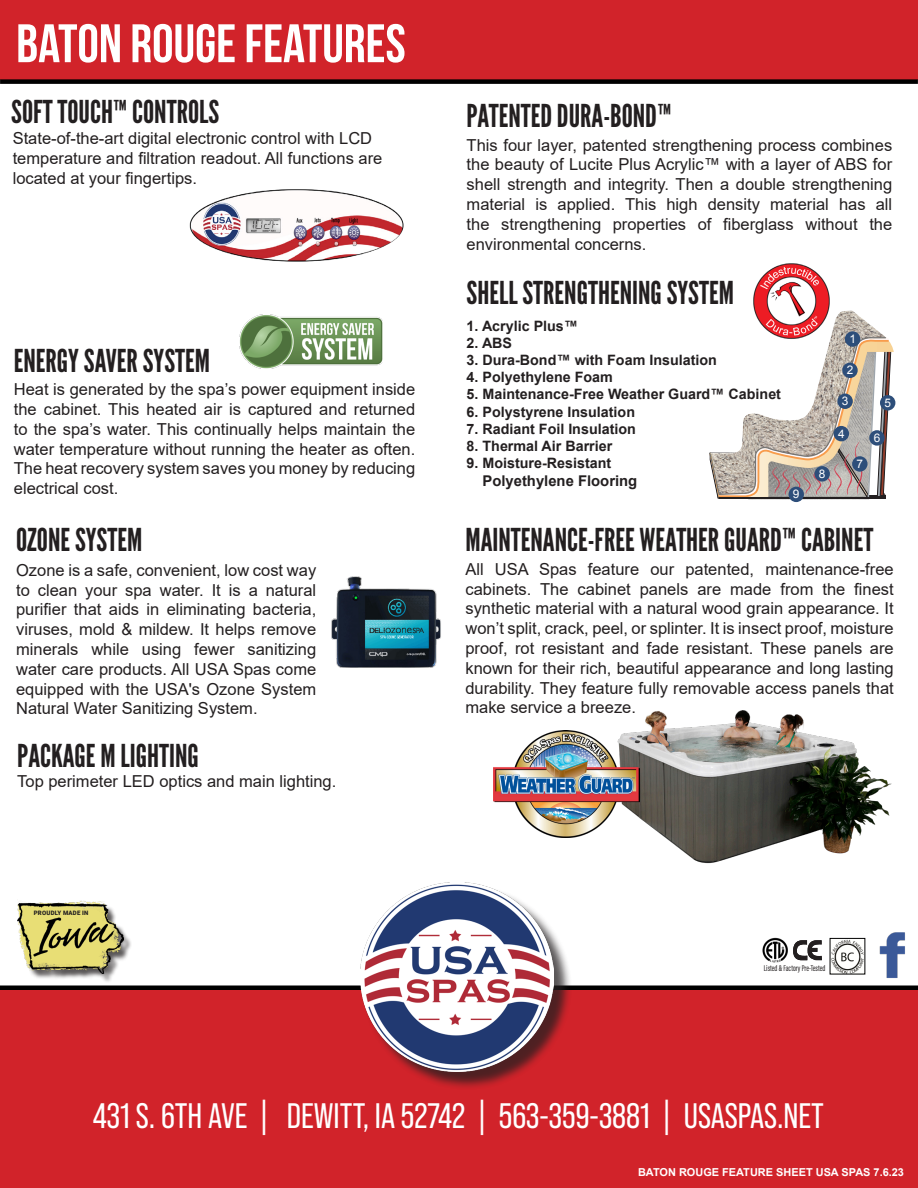
<style>
.page{position:relative;width:918px;height:1188px;background:#fff}
.page>*{position:absolute;margin:0;border:0;box-sizing:border-box;transform-origin:0 0}
.t1{font:54.15px "Bebas Neue";color:#fff}
.t2{font:35.4px "Bebas Neue Pro";color:#fff}
.t3{font:31.5px "League Gothic";color:#231f20}
.t4{font:16.5px/19.8px "Arial";color:#231f20;text-align:justify}
.t5{font:700 14.85px "Arial";color:#231f20}
.t6{font:700 14.25px "Arial";color:#231f20}
.t7{font:11.85px "Arial";color:#fff}
.t8{font:700 10.95px "Arial";color:#fff}
.t9{font:8.55px "Acumin Pro Extra Cond";letter-spacing:.005em;color:#231f20}
.t10{font:900 6px "Roboto";letter-spacing:.035em;color:#231f20}
</style>
<div class="page">
<img style="left:748px;top:310px;width:148px;height:193px">
<svg style="left:709px;top:315px;width:185px;height:184px"></svg>
<hr style="left:719px;top:497px;width:153px;height:2px;background:#231f20">
<div style="left:814px;top:466px;width:16px;height:16px;background:#2d4e7a;border-radius:50%"></div>
<div style="left:789px;top:487px;width:15px;height:15px;background:#2d4e7a;border-radius:50%"></div>
<div style="left:852px;top:456px;width:16px;height:16px;background:#2d4e7a;border-radius:50%"></div>
<div style="left:869px;top:430px;width:16px;height:16px;background:#2d4e7a;border-radius:50%"></div>
<div style="left:845px;top:331px;width:15px;height:16px;background:#2d4e7a;border-radius:50%"></div>
<div style="left:842px;top:363px;width:16px;height:15px;background:#2d4e7a;border-radius:50%"></div>
<div style="left:837px;top:394px;width:16px;height:15px;background:#2d4e7a;border-radius:50%"></div>
<div style="left:834px;top:426px;width:15px;height:15px;background:#2d4e7a;border-radius:50%"></div>
<div style="left:880px;top:395px;width:15px;height:16px;background:#2d4e7a;border-radius:50%"></div>
<div style="left:0;top:0;width:918px;height:79px;background:#d1232a"></div>
<div style="left:0;top:79px;width:918px;height:5px;background:#000"></div>
<img style="left:752px;top:263px;width:79px;height:78px">
<img style="left:240px;top:314px;width:142px;height:54px">
<img style="left:331px;top:576px;width:110px;height:92px">
<img style="left:640px;top:710px;width:252px;height:154px">
<img style="left:493px;top:730px;width:147px;height:108px">
<div style="left:0;top:989px;width:917px;height:199px;background:#d1232a"></div>
<div style="left:0;top:985px;width:918px;height:5px;background:#000"></div>
<img style="left:875px;top:932px;width:33px;height:54px">
<div style="left:362px;top:885px;width:210px;height:205px;background:#231f20;opacity:.75"></div>
<img style="left:360px;top:882px;width:193px;height:190px">
<svg style="left:793px;top:940px;width:29px;height:21px"></svg>
<img style="left:762px;top:937px;width:26px;height:26px">
<img style="left:832px;top:940px;width:31px;height:32px">
<div style="left:19px;top:902px;width:113px;height:81px;background:#231f20;opacity:.75"></div>
<img style="left:18px;top:900px;width:105px;height:74px">
<img style="left:189px;top:189px;width:215px;height:73px">
<p class="t1" style="left:16px;top:14px;width:391px">BATON ROUGE FEATURES</p>
<p class="t3" style="left:11px;top:93px;width:210px">SOFT TOUCH™ CONTROLS</p>
<p class="t4" style="left:13px;top:128px;width:371px;text-align:left">State-of-the-art digital electronic control with LCD temperature and filtration readout. All functions are located at your fingertips.</p>
<p class="t3" style="left:14px;top:342px;width:198px">ENERGY SAVER SYSTEM</p>
<p class="t4" style="left:14px;top:379px;width:403px">Heat is generated by the spa’s power equipment inside the cabinet. This heated air is captured and returned to the spa’s water. This continually helps maintain the water temperature without running the heater as often.<br>The heat recovery system saves you money by reducing electrical cost.</p>
<p class="t3" style="left:467px;top:97px;width:206px">PATENTED DURA-BOND™</p>
<p class="t4" style="left:467px;top:135px;width:427px">This four layer, patented strengthening process combines the beauty of Lucite Plus Acrylic™ with a layer of ABS for shell strength and integrity. Then a double strengthening material is applied. This high density material has all the strengthening properties of fiberglass without the environmental concerns.</p>
<p class="t3" style="left:467px;top:274px;width:269px">SHELL STRENGTHENING SYSTEM</p>
<p class="t6" style="left:467px;top:316px;width:113px">1. Acrylic Plus™</p>
<p class="t6" style="left:467px;top:333px;width:47px">2. ABS</p>
<p class="t6" style="left:467px;top:350px;width:252px">3. Dura-Bond™ with Foam Insulation</p>
<p class="t6" style="left:467px;top:367px;width:148px">4. Polyethylene Foam</p>
<p class="t6" style="left:467px;top:384px;width:316px">5. Maintenance-Free Weather Guard™ Cabinet</p>
<p class="t6" style="left:467px;top:401px;width:170px">6. Polystyrene Insulation</p>
<p class="t6" style="left:467px;top:419px;width:171px">7. Radiant Foil Insulation</p>
<p class="t6" style="left:467px;top:436px;width:147px">8. Thermal Air Barrier</p>
<p class="t6" style="left:467px;top:453px;width:146px">9. Moisture-Resistant</p>
<p class="t5" style="left:483px;top:470px;width:156px">Polyethylene Flooring</p>
<p class="t7" style="left:793px;top:487px;width:8px">9</p>
<p class="t7" style="left:819px;top:466px;width:8px">8</p>
<p class="t7" style="left:849px;top:331px;width:8px">1</p>
<p class="t7" style="left:847px;top:363px;width:8px">2</p>
<p class="t7" style="left:842px;top:393px;width:8px">3</p>
<p class="t7" style="left:838px;top:426px;width:8px">4</p>
<p class="t7" style="left:857px;top:456px;width:8px">7</p>
<p class="t7" style="left:884px;top:395px;width:8px">5</p>
<p class="t7" style="left:874px;top:430px;width:8px">6</p>
<p class="t3" style="left:16px;top:521px;width:128px">OZONE SYSTEM</p>
<p class="t3" style="left:465px;top:521px;width:409px">MAINTENANCE-FREE WEATHER GUARD™ CABINET</p>
<p class="t4" style="left:465px;top:559px;width:430px">All USA Spas feature our patented, maintenance-free cabinets. The cabinet panels are made from the finest synthetic material with a natural wood grain appearance. It won’t split, crack, peel, or splinter. It is insect proof, moisture proof, rot resistant and fade resistant. These panels are known for their rich, beautiful appearance and long lasting durability. They feature fully removable access panels that make service a breeze.</p>
<p class="t4" style="left:16px;top:560px;width:302px">Ozone is a safe, convenient, low cost way to clean your spa water. It is a natural purifier that aids in eliminating bacteria, viruses, mold &amp; mildew. It helps remove minerals while using fewer sanitizing water care products. All USA Spas come equipped with the USA's Ozone System Natural Water Sanitizing System.</p>
<p class="t3" style="left:17px;top:737px;width:183px">PACKAGE M LIGHTING</p>
<p class="t4" style="left:17px;top:771px;width:321px">Top perimeter LED optics and main lighting.</p>
<p class="t10" style="left:34px;top:908px;width:56px">PROUDLY MADE IN</p>
<p class="t9" style="left:764px;top:963px;width:63px">Listed &amp; Factory Pre-Tested</p>
<p class="t2" style="left:93px;top:1096px;width:733px">431 S. 6TH AVE | DEWITT, IA 52742 | 563-359-3881 | USASPAS.NET</p>
<p class="t8" style="left:638px;top:1164px;width:268px">BATON ROUGE FEATURE SHEET USA SPAS 7.6.23</p>
</div>
